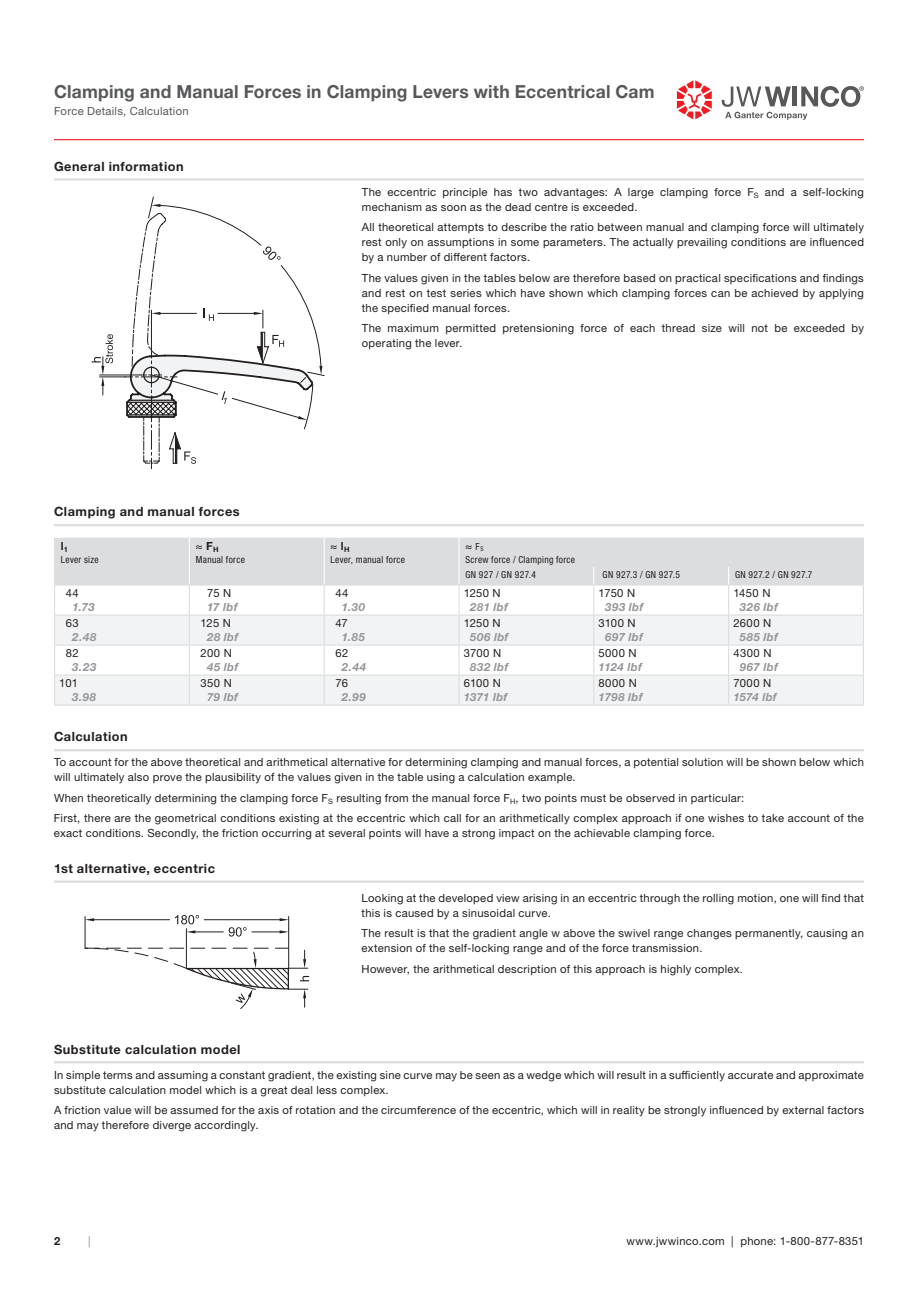
<style>
.page{position:relative;width:918px;height:1303px;background:#fff}
.page>*{position:absolute;margin:0;border:0;box-sizing:border-box;transform-origin:0 0}
.t1{font:700 18px "Helvetica Neue LTW1 G";letter-spacing:.01em;color:#57585a}
.t2{font:700 12.75px "Helvetica Neue LTW1 G";letter-spacing:.04em;color:#231f20}
.t3{font:11.25px/15px "Helvetica Neue LTW1 G";letter-spacing:.025em;color:#231f20}
.t4{font:italic 700 11.25px "Helvetica Neue LT Pro";letter-spacing:.04em;color:#939598}
.t5{font:11.25px "Helvetica Neue LTW1 G";letter-spacing:.025em;color:#57585a}
.t6{font:11.25px "Helvetica Neue LT Pro";color:#231f20}
.t7{font:700 11.25px "Helvetica Neue LT Pro";color:#231f20}
.t8{font:700 11.25px "Helvetica Neue LTW1 G";color:#231f20}
.t9{font:11.25px "Helvetica Neue LTW1 G";color:#939598}
.t10{font:condensed 9.75px/15.5px "Helvetica Neue LT Pro";letter-spacing:.035em;color:#231f20}
.s1{font-weight:700}
.s2{font-stretch:condensed;font-size:9.75px}
</style>
<div class="page">
<svg style="left:677px;top:80px;width:35px;height:39px"></svg>
<svg style="left:722px;top:86px;width:142px;height:34px"></svg>
<hr style="left:54px;top:139px;width:810px;height:1px;background:#ee1d23">
<hr style="left:54px;top:178px;width:810px;height:3px;background:#dcdddf">
<hr style="left:54px;top:524px;width:810px;height:2px;background:#dcdddf">
<hr style="left:54px;top:1061px;width:810px;height:2px;background:#dcdddf">
<hr style="left:54px;top:749px;width:810px;height:2px;background:#dcdddf">
<svg style="left:92px;top:196px;width:233px;height:268px"></svg>
<hr style="left:324px;top:704px;width:135px;height:2px;background:#dcdddf">
<hr style="left:459px;top:704px;width:135px;height:2px;background:#dcdddf">
<svg style="left:54px;top:538px;width:810px;height:166px"></svg>
<hr style="left:189px;top:704px;width:135px;height:2px;background:#dcdddf">
<hr style="left:594px;top:704px;width:135px;height:2px;background:#dcdddf">
<hr style="left:729px;top:704px;width:135px;height:2px;background:#dcdddf">
<hr style="left:54px;top:704px;width:135px;height:2px;background:#dcdddf">
<hr style="left:54px;top:880px;width:810px;height:3px;background:#dcdddf">
<hr style="left:85px;top:916px;width:1px;height:32px;background:#231f20">
<hr style="left:204px;top:919px;width:76px;height:1px;background:#231f20">
<hr style="left:94px;top:919px;width:76px;height:1px;background:#231f20">
<svg style="left:85px;top:918px;width:9px;height:3px"></svg>
<svg style="left:175px;top:915px;width:24px;height:9px"></svg>
<hr style="left:186px;top:929px;width:1px;height:39px;background:#231f20">
<hr style="left:288px;top:929px;width:1px;height:39px;background:#231f20">
<svg style="left:186px;top:930px;width:37px;height:3px"></svg>
<svg style="left:229px;top:916px;width:60px;height:20px"></svg>
<svg style="left:84px;top:947px;width:225px;height:62px"></svg>
<h1 class="t1" style="left:54px;top:80px;width:602px">Clamping and Manual Forces in Clamping Levers with Eccentrical Cam</h1>
<p class="t5" style="left:54px;top:104px;width:136px">Force Details, Calculation</p>
<p class="t2" style="left:54px;top:158px;width:131px">General information</p>
<p class="t3" style="left:362px;top:184px;width:504px">The eccentric principle has two advantages: A large clamping force F<sub>S</sub> and a self-locking mechanism as soon as the dead centre is exceeded.</p>
<p class="t3" style="left:362px;top:220px;width:504px;text-align:justify">All theoretical attempts to describe the ratio between manual and clamping force will ultimately rest only on assumptions in some parameters. The actually prevailing conditions are influenced by a number of different factors.</p>
<p class="t3" style="left:362px;top:270px;width:504px;text-align:justify">The values given in the tables below are therefore based on practical specifications and findings and rest on test series which have shown which clamping forces can be achieved by applying the specified manual forces.</p>
<p class="t3" style="left:362px;top:320px;width:504px">The maximum permitted pretensioning force of each thread size will not be exceeded by operating the lever.</p>
<p class="t2" style="left:54px;top:504px;width:187px">Clamping and manual forces</p>
<p class="t7" style="left:61px;top:539px;width:9px">l<sub>1</sub></p>
<p class="t10" style="left:61px;top:551px;width:39px">Lever size</p>
<p class="t6" style="left:196px;top:539px;width:24px">≈ <span class="s1">F</span><sub>H</sub></p>
<p class="t10" style="left:196px;top:551px;width:51px">Manual force</p>
<p class="t6" style="left:331px;top:539px;width:21px">≈ <span class="s1">l</span><sub>H</sub></p>
<p class="t10" style="left:331px;top:551px;width:76px">Lever, manual force</p>
<p class="t6" style="left:465px;top:539px;width:20px">≈ <span class="s2">F</span><sub>S</sub></p>
<p class="t10" style="left:465px;top:551px;width:111px">Screw force / Clamping force<br>GN 927 / GN 927.4</p>
<p class="t10" style="left:603px;top:567px;width:79px">GN 927.3 / GN 927.5</p>
<p class="t10" style="left:735px;top:567px;width:79px">GN 927.2 / GN 927.7</p>
<p class="t3" style="left:66px;top:586px;width:14px">44</p>
<p class="t4" style="left:72px;top:600px;width:24px">1.73</p>
<p class="t3" style="left:207px;top:586px;width:26px">75 N</p>
<p class="t4" style="left:207px;top:600px;width:32px">17 lbf</p>
<p class="t3" style="left:335px;top:586px;width:14px">44</p>
<p class="t4" style="left:342px;top:600px;width:25px">1.30</p>
<p class="t3" style="left:464px;top:586px;width:38px">1250 N</p>
<p class="t4" style="left:470px;top:600px;width:39px">281 lbf</p>
<p class="t3" style="left:599px;top:586px;width:38px">1750 N</p>
<p class="t4" style="left:605px;top:600px;width:40px">393 lbf</p>
<p class="t3" style="left:733px;top:586px;width:39px">1450 N</p>
<p class="t4" style="left:740px;top:600px;width:40px">326 lbf</p>
<p class="t3" style="left:66px;top:616px;width:14px">63</p>
<p class="t4" style="left:72px;top:630px;width:26px">2.48</p>
<p class="t3" style="left:201px;top:616px;width:32px">125 N</p>
<p class="t4" style="left:207px;top:630px;width:33px">28 lbf</p>
<p class="t3" style="left:335px;top:616px;width:14px">47</p>
<p class="t4" style="left:342px;top:630px;width:25px">1.85</p>
<p class="t3" style="left:464px;top:616px;width:38px">1250 N</p>
<p class="t4" style="left:470px;top:630px;width:40px">506 lbf</p>
<p class="t3" style="left:599px;top:616px;width:39px">3100 N</p>
<p class="t4" style="left:605px;top:630px;width:39px">697 lbf</p>
<p class="t3" style="left:733px;top:616px;width:40px">2600 N</p>
<p class="t4" style="left:740px;top:630px;width:40px">585 lbf</p>
<p class="t3" style="left:66px;top:646px;width:14px">82</p>
<p class="t4" style="left:72px;top:660px;width:26px">3.23</p>
<p class="t3" style="left:201px;top:646px;width:33px">200 N</p>
<p class="t4" style="left:207px;top:660px;width:33px">45 lbf</p>
<p class="t3" style="left:335px;top:646px;width:14px">62</p>
<p class="t4" style="left:342px;top:660px;width:26px">2.44</p>
<p class="t3" style="left:464px;top:646px;width:39px">3700 N</p>
<p class="t4" style="left:470px;top:660px;width:40px">832 lbf</p>
<p class="t3" style="left:599px;top:646px;width:40px">5000 N</p>
<p class="t4" style="left:599px;top:660px;width:45px">1124 lbf</p>
<p class="t3" style="left:733px;top:646px;width:40px">4300 N</p>
<p class="t4" style="left:740px;top:660px;width:40px">967 lbf</p>
<p class="t3" style="left:59px;top:676px;width:20px">101</p>
<p class="t4" style="left:72px;top:690px;width:25px">3.98</p>
<p class="t3" style="left:201px;top:676px;width:33px">350 N</p>
<p class="t4" style="left:207px;top:690px;width:33px">79 lbf</p>
<p class="t3" style="left:335px;top:676px;width:14px">76</p>
<p class="t4" style="left:342px;top:690px;width:26px">2.99</p>
<p class="t3" style="left:464px;top:676px;width:39px">6100 N</p>
<p class="t4" style="left:464px;top:690px;width:45px">1371 lbf</p>
<p class="t3" style="left:599px;top:676px;width:40px">8000 N</p>
<p class="t4" style="left:599px;top:690px;width:46px">1798 lbf</p>
<p class="t3" style="left:733px;top:676px;width:39px">7000 N</p>
<p class="t4" style="left:733px;top:690px;width:45px">1574 lbf</p>
<p class="t2" style="left:54px;top:729px;width:75px">Calculation</p>
<p class="t3" style="left:54px;top:755px;width:812px">To account for the above theoretical and arithmetical alternative for determining clamping and manual forces, a potential solution will be shown below which will ultimately also prove the plausibility of the values given in the table using a calculation example.</p>
<p class="t3" style="left:54px;top:787px;width:811px;line-height:20.2px">When theoretically determining the clamping force F<sub>S</sub> resulting from the manual force F<sub>H</sub>, two points must be observed in particular:<br>First, there are the geometrical conditions existing at the eccentric which call for an arithmetically complex approach if one wishes to take account of the</p>
<p class="t3" style="left:54px;top:825px;width:662px">exact conditions. Secondly, the friction occurring at several points will have a strong impact on the achievable clamping force.</p>
<p class="t2" style="left:54px;top:860px;width:163px">1st alternative, eccentric</p>
<p class="t3" style="left:362px;top:890px;width:504px">Looking at the developed view arising in an eccentric through the rolling motion, one will find that this is caused by a sinusoidal curve.</p>
<p class="t3" style="left:362px;top:926px;width:504px">The result is that the gradient angle w above the swivel range changes permanently, causing an extension of the self-locking range and of the force transmission.</p>
<p class="t3" style="left:362px;top:961px;width:383px">However, the arithmetical description of this approach is highly complex.</p>
<p class="t2" style="left:54px;top:1041px;width:188px">Substitute calculation model</p>
<p class="t3" style="left:54px;top:1067px;width:811px">In simple terms and assuming a constant gradient, the existing sine curve may be seen as a wedge which will result in a sufficiently accurate and approximate substitute calculation model which is a great deal less complex.</p>
<p class="t3" style="left:54px;top:1102px;width:812px">A friction value will be assumed for the axis of rotation and the circumference of the eccentric, which will in reality be strongly influenced by external factors and may therefore diverge accordingly.</p>
<p class="t8" style="left:54px;top:1234px;width:8px">2</p>
<p class="t9" style="left:88px;top:1234px;width:4px">|</p>
<p class="t3" style="left:626px;top:1233px;width:239px">www.jwwinco.com | phone: 1-800-877-8351</p>
</div>
